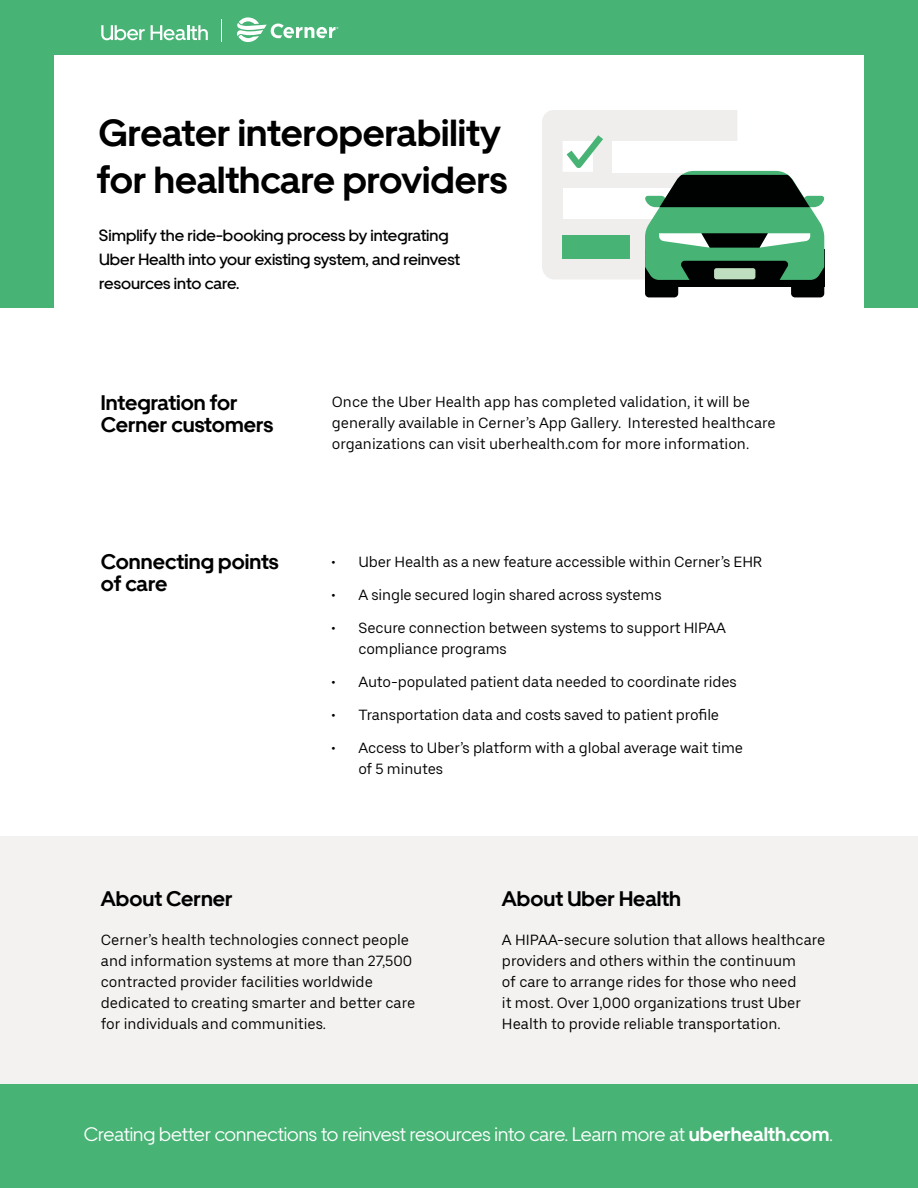
<style>
.page{position:relative;width:918px;height:1188px;background:#fff}
.page>*{position:absolute;margin:0;border:0;box-sizing:border-box;transform-origin:0 0}
.t1{font:700 37.5px/46.5px "Uber Move";color:#000}
.t2{font:700 21px/22.5px "Uber Move";color:#000}
.t3{font:19.5px "Uber Move";color:#fff}
.t4{font:500 16.5px/24px "Uber Move";color:#000101}
.t5{font:15px/21px "Uber Move Text";color:#000}
.s1{font-weight:700}
</style>
<div class="page">
<div style="left:0;top:836px;width:918px;height:289px;background:#f4f2f1"></div>
<div style="left:0;top:0;width:918px;height:308px;background:#47b375"></div>
<svg style="left:237px;top:17px;width:101px;height:25px"></svg>
<svg style="left:221px;top:19px;width:1px;height:23px"></svg>
<svg style="left:101px;top:25px;width:44px;height:15px"></svg>
<svg style="left:151px;top:25px;width:57px;height:15px"></svg>
<div style="left:54px;top:56px;width:810px;height:253px;background:#fff"></div>
<svg style="left:542px;top:110px;width:282px;height:187px"></svg>
<div style="left:714px;top:268px;width:41px;height:11px;background:#bedebf;border-radius:2px"></div>
<div style="left:0;top:1084px;width:918px;height:104px;background:#47b375"></div>
<h1 class="t1" style="left:97px;top:110px;width:412px">Greater interoperability for healthcare providers</h1>
<p class="t4" style="left:99px;top:223px;width:363px">Simplify the ride-booking process by integrating<br>Uber Health into your existing system, and reinvest resources into care.</p>
<h2 class="t2" style="left:101px;top:391px;width:174px">Integration for<br>Cerner customers</h2>
<p class="t5" style="left:332px;top:391px;width:445px">Once the Uber Health app has completed validation, it will be generally available in Cerner’s App Gallery. Interested healthcare organizations can visit uberhealth.com for more information.</p>
<h2 class="t2" style="left:101px;top:550px;width:179px">Connecting points of care</h2>
<p class="t5" style="left:332px;top:551px;width:432px">• Uber Health as a new feature accessible within Cerner’s EHR</p>
<p class="t5" style="left:332px;top:584px;width:332px">• A single secured login shared across systems</p>
<p class="t5" style="left:358px;top:617px;width:369px;text-indent:-27px">• Secure connection between systems to support HIPAA compliance programs</p>
<p class="t5" style="left:332px;top:671px;width:407px">• Auto-populated patient data needed to coordinate rides</p>
<p class="t5" style="left:332px;top:704px;width:389px">• Transportation data and costs saved to patient profile</p>
<p class="t5" style="left:358px;top:737px;width:386px;text-indent:-27px">• Access to Uber’s platform with a global average wait time of 5 minutes</p>
<h2 class="t2" style="left:101px;top:888px;width:133px">About Cerner</h2>
<p class="t5" style="left:101px;top:929px;width:316px">Cerner’s health technologies connect people and information systems at more than 27,500 contracted provider facilities worldwide dedicated to creating smarter and better care for individuals and communities.</p>
<h2 class="t2" style="left:502px;top:888px;width:181px">About Uber Health</h2>
<p class="t5" style="left:502px;top:929px;width:325px">A HIPAA-secure solution that allows healthcare providers and others within the continuum<br>of care to arrange rides for those who need<br>it most. Over 1,000 organizations trust Uber Health to provide reliable transportation.</p>
<h3 class="t3" style="left:84px;top:1123px;width:751px">Creating better connections to reinvest resources into care. Learn more at <span class="s1">uberhealth.com</span>.</h3>
</div>
